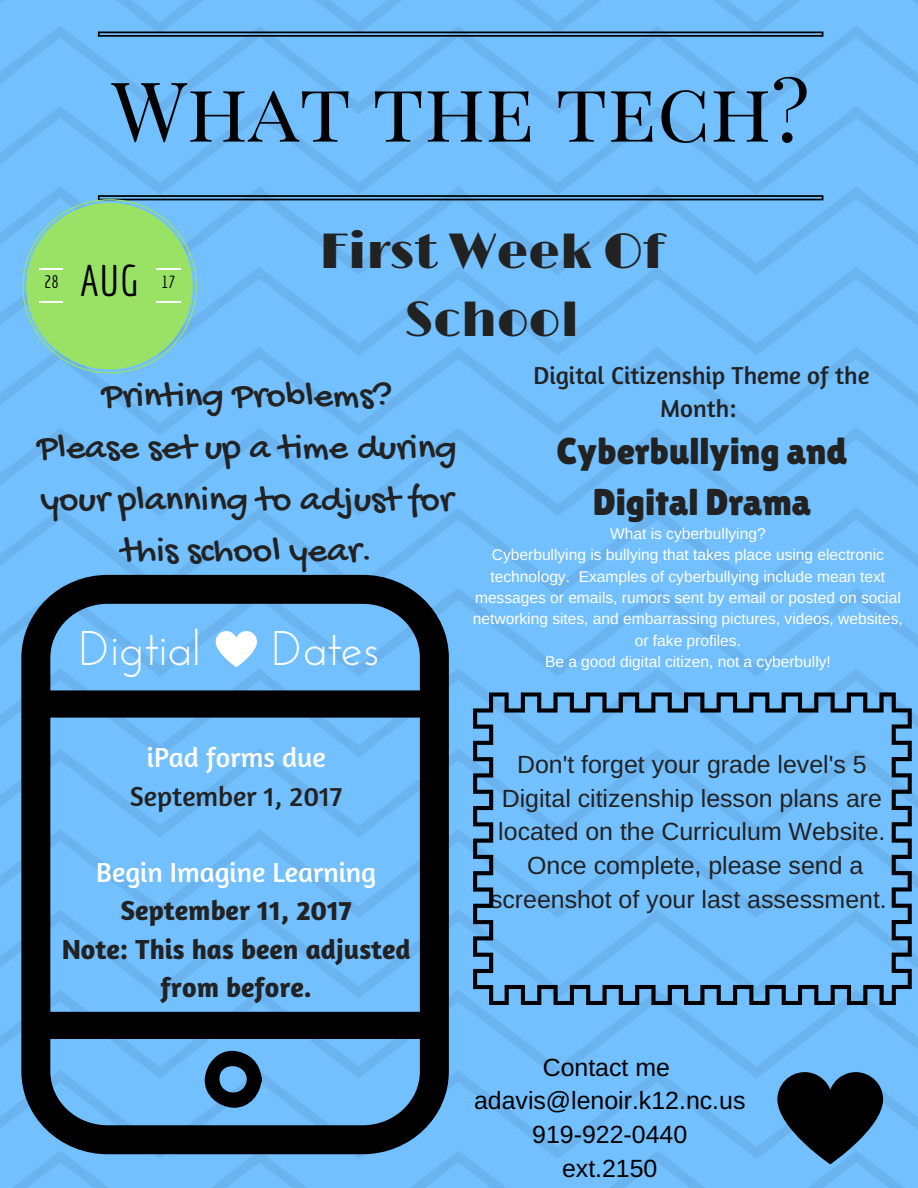
<style>
.page{position:relative;width:918px;height:1188px;background:#fff}
.page>*{position:absolute;margin:0;border:0;box-sizing:border-box;transform-origin:0 0}
.t1{font:82.95px "Playfair Display SC";color:#000}
.t2{font:49.8px/68.7px "Limelight";color:#222;text-align:center}
.t3{font:48.6px "Josefin Sans";color:#fff}
.t4{font:43.2px "Economica";color:#000}
.t5{font:37.35px/51.8px "Gochi Hand";color:#222;text-align:center}
.t6{font:37.35px/51.8px "Lilita One";color:#222;text-align:center}
.t7{font:700 28.05px/38.2px "Amaranth";color:#222;text-align:center}
.t8{font:28.05px "Amaranth";color:#fff}
.t9{font:28.05px "Amaranth";color:#222}
.t10{font:24.9px/33.8px "Arimo";color:#222;text-align:center}
.t11{font:24.9px/33.8px "Arimo";color:#000;text-align:center}
.t12{font:24.9px/33.8px "Amaranth";color:#222;text-align:center}
.t13{font:17.4px "Economica";color:#000}
.t14{font:17.1px "Economica";color:#000}
.t15{font:15.6px/21.3px "Arimo";color:#fff;text-align:center}
</style>
<div class="page">
<img style="left:0;top:0;width:918px;height:1188px">
<svg style="left:21px;top:575px;width:428px;height:579px;background:#4d83ae"></svg>
<svg style="left:216px;top:631px;width:41px;height:36px"></svg>
<svg style="left:98px;top:32px;width:725px;height:5px;background:#2d4c66"></svg>
<svg style="left:22px;top:195px;width:801px;height:179px;background:#75c0e0"></svg>
<svg style="left:777px;top:1072px;width:106px;height:92px;background:#233c50"></svg>
<svg style="left:473px;top:692px;width:439px;height:313px;background:#67aee7"></svg>
<h1 class="t1" style="left:112px;top:52px;width:699px">What the tech?</h1>
<p class="t13" style="left:44px;top:271px;width:16px">28</p>
<h3 class="t4" style="left:80px;top:255px;width:60px">AUG</h3>
<p class="t14" style="left:162px;top:272px;width:16px">17</p>
<h2 class="t2" style="left:320px;top:218px;width:346px">First Week Of<br>School</h2>
<h3 class="t5" style="left:37px;top:372px;width:421px">Printing Problems?<br>Please set up a time during your planning to adjust for this school year.</h3>
<h3 class="t3" style="left:79px;top:628px;width:124px">Digtial</h3>
<h3 class="t3" style="left:271px;top:628px;width:110px">Dates</h3>
<h3 class="t12" style="left:533px;top:358px;width:338px">Digital Citizenship Theme of the<br>Month:</h3>
<h3 class="t6" style="left:556px;top:424px;width:293px">Cyberbullying and<br>Digital Drama</h3>
<p class="t15" style="left:473px;top:523px;width:432px">What is cyberbullying?<br>Cyberbullying is bullying that takes place using electronic technology. Examples of cyberbullying include mean text messages or emails, rumors sent by email or posted on social networking sites, and embarrassing pictures, videos, websites, or fake profiles.<br>Be a good digital citizen, not a cyberbully!</p>
<h3 class="t8" style="left:147px;top:740px;width:180px">iPad forms due</h3>
<h3 class="t9" style="left:130px;top:778px;width:214px">September 1, 2017</h3>
<h3 class="t8" style="left:96px;top:855px;width:281px">Begin Imagine Learning</h3>
<h3 class="t7" style="left:62px;top:891px;width:351px">September 11, 2017<br>Note: This has been adjusted from before.</h3>
<h3 class="t10" style="left:490px;top:747px;width:398px">Don't forget your grade level's 5<br>Digital citizenship lesson plans are located on the Curriculum Website.<br>Once complete, please send a screenshot of your last assessment.</h3>
<h3 class="t11" style="left:474px;top:1050px;width:273px">Contact me adavis@lenoir.k12.nc.us<br>919-922-0440<br>ext.2150</h3>
</div>
